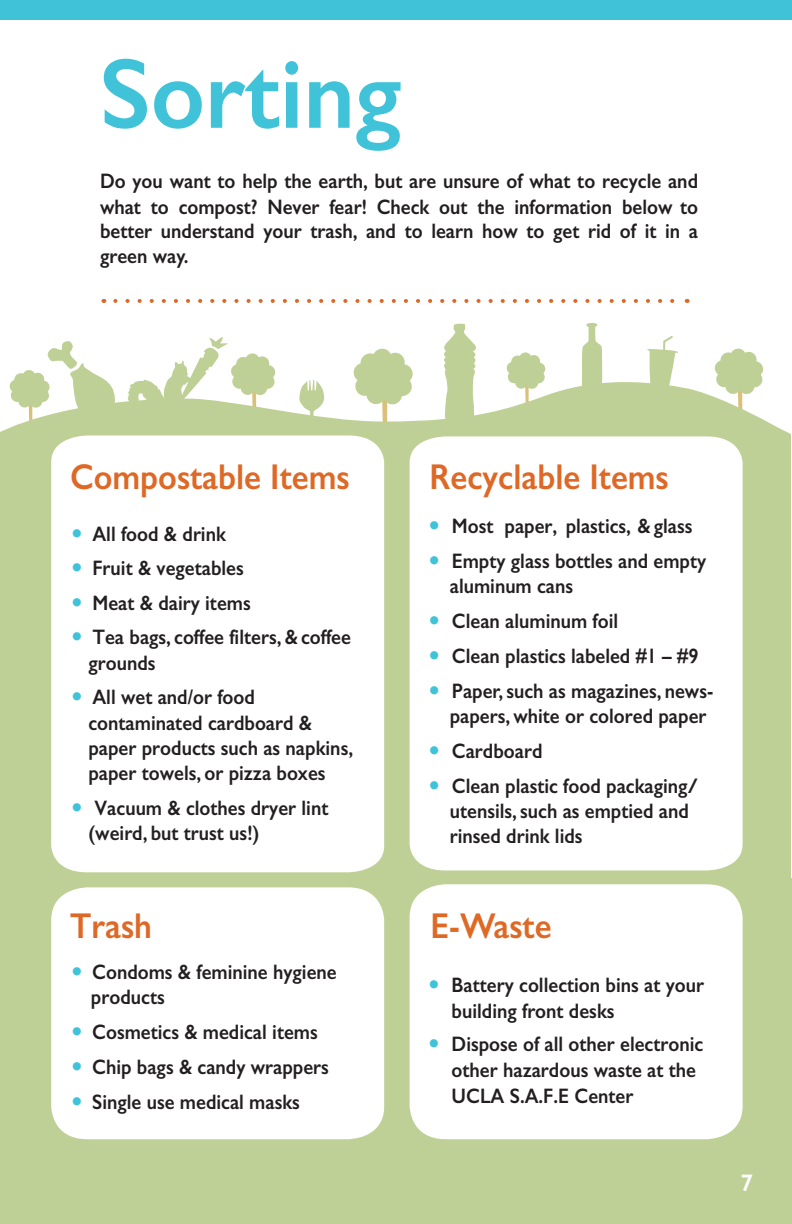
<style>
.page{position:relative;width:792px;height:1224px;background:#fff}
.page>*{position:absolute;margin:0;border:0;box-sizing:border-box;transform-origin:0 0}
.t1{font:600 100px "Gill Sans";color:#40c3d9;scale:.95 1}
.t2{font:600 36px "Gill Sans";color:#de6926;scale:.91 1}
.t3{font:600 24px "Gill Sans";color:#fff}
.t4{font:600 21px/34.8px "Gill Sans";color:#231f20;scale:.91 1}
.t5{font:600 21px/25.2px "Gill Sans";color:#221e1f;text-align:justify;scale:.91 1}
.s1{font-weight:700}
</style>
<div class="page">
<div style="left:0;top:0;width:792px;height:20px;background:#40c3d9"></div>
<svg style="left:353px;top:348px;width:60px;height:26px"></svg>
<svg style="left:506px;top:352px;width:40px;height:22px"></svg>
<svg style="left:714px;top:348px;width:49px;height:26px"></svg>
<svg style="left:0;top:374px;width:791px;height:505px;background:#c6d6a2"></svg>
<svg style="left:9px;top:341px;width:107px;height:95px"></svg>
<svg style="left:299px;top:380px;width:26px;height:55px"></svg>
<svg style="left:582px;top:323px;width:20px;height:69px"></svg>
<svg style="left:444px;top:323px;width:32px;height:107px"></svg>
<svg style="left:645px;top:336px;width:34px;height:55px"></svg>
<svg style="left:51px;top:435px;width:333px;height:437px"></svg>
<svg style="left:410px;top:436px;width:333px;height:434px"></svg>
<div style="left:0;top:879px;width:792px;height:345px;background:#bed095"></div>
<div style="left:51px;top:887px;width:333px;height:252px;background:#fff;border-radius:34px"></div>
<div style="left:410px;top:884px;width:333px;height:255px;background:#fff;border-radius:35px"></div>
<svg style="left:127px;top:337px;width:149px;height:89px"></svg>
<svg style="left:115px;top:299px;width:560px;height:4px"></svg>
<svg style="left:73px;top:529px;width:8px;height:8px"></svg>
<svg style="left:73px;top:563px;width:8px;height:8px"></svg>
<svg style="left:73px;top:598px;width:8px;height:8px"></svg>
<svg style="left:73px;top:633px;width:8px;height:8px"></svg>
<svg style="left:73px;top:693px;width:8px;height:8px"></svg>
<svg style="left:73px;top:803px;width:8px;height:8px"></svg>
<svg style="left:430px;top:522px;width:8px;height:8px"></svg>
<svg style="left:430px;top:556px;width:8px;height:9px"></svg>
<svg style="left:430px;top:616px;width:8px;height:9px"></svg>
<svg style="left:430px;top:651px;width:8px;height:8px"></svg>
<svg style="left:430px;top:686px;width:8px;height:8px"></svg>
<svg style="left:430px;top:746px;width:8px;height:8px"></svg>
<svg style="left:430px;top:782px;width:8px;height:8px"></svg>
<h1 class="t1" style="left:100px;top:34px;width:319px">Sorting</h1>
<p class="t5" style="left:100px;top:168px;width:659px">Do you want to help the earth, but are unsure of what to recycle and what to compost? Never fear! Check out the information below to better understand your trash, and to learn how to get rid of it in a green way.</p>
<h2 class="t2" style="left:70px;top:455px;width:309px">Compostable Items</h2>
<p class="t4" style="left:92px;top:516px;width:286px">All food &amp; drink<br>Fruit &amp; vegetables<br>Meat &amp; dairy items<br>Tea bags, coffee filters, &amp; coffee</p>
<p class="t4" style="left:88px;top:645px;width:184px">grounds<br>All wet and/or food</p>
<p class="t4" style="left:88px;top:710px;width:292px;line-height:25.2px">contaminated cardboard &amp; paper products such as napkins, paper towels, or pizza boxes</p>
<p class="t4" style="left:88px;top:795px;width:265px;line-height:25.2px">Vacuum &amp; clothes dryer lint (weird, but trust us!)</p>
<h2 class="t2" style="left:70px;top:904px;width:92px">Trash</h2>
<p class="t4" style="left:91px;top:959px;width:272px;line-height:25.2px">Condoms &amp; feminine hygiene products</p>
<p class="t4" style="left:92px;top:1014px;width:262px">Cosmetics &amp; medical items<br>Chip bags &amp; candy wrappers<br>Single use medical masks</p>
<h2 class="t2" style="left:430px;top:455px;width:264px">Recyclable Items</h2>
<p class="t4" style="left:452px;top:509px;width:281px">Most paper, plastics, &amp; glass<br>Empty glass bottles and empty</p>
<p class="t4" style="left:450px;top:569px;width:291px">aluminum cans<br>Clean aluminum foil<br>Clean plastics labeled #1 – #9<br>Paper, such as magazines, news-</p>
<p class="t4" style="left:450px;top:698px;width:284px">papers, white or colored paper<br>Cardboard<br>Clean plastic food packaging<span class="s1">/</span></p>
<p class="t4" style="left:450px;top:798px;width:264px;line-height:25.2px">utensils, such as emptied and rinsed drink lids</p>
<h2 class="t2" style="left:431px;top:904px;width:134px">E-Waste</h2>
<p class="t4" style="left:452px;top:972px;width:279px;line-height:25.6px">Battery collection bins at your building front desks</p>
<p class="t4" style="left:452px;top:1031px;width:278px;line-height:25.6px">Dispose of all other electronic other hazardous waste at the<br>UCLA S.A.F.E Center</p>
<p class="t3" style="left:741px;top:1168px;width:14px">7</p>
</div>
